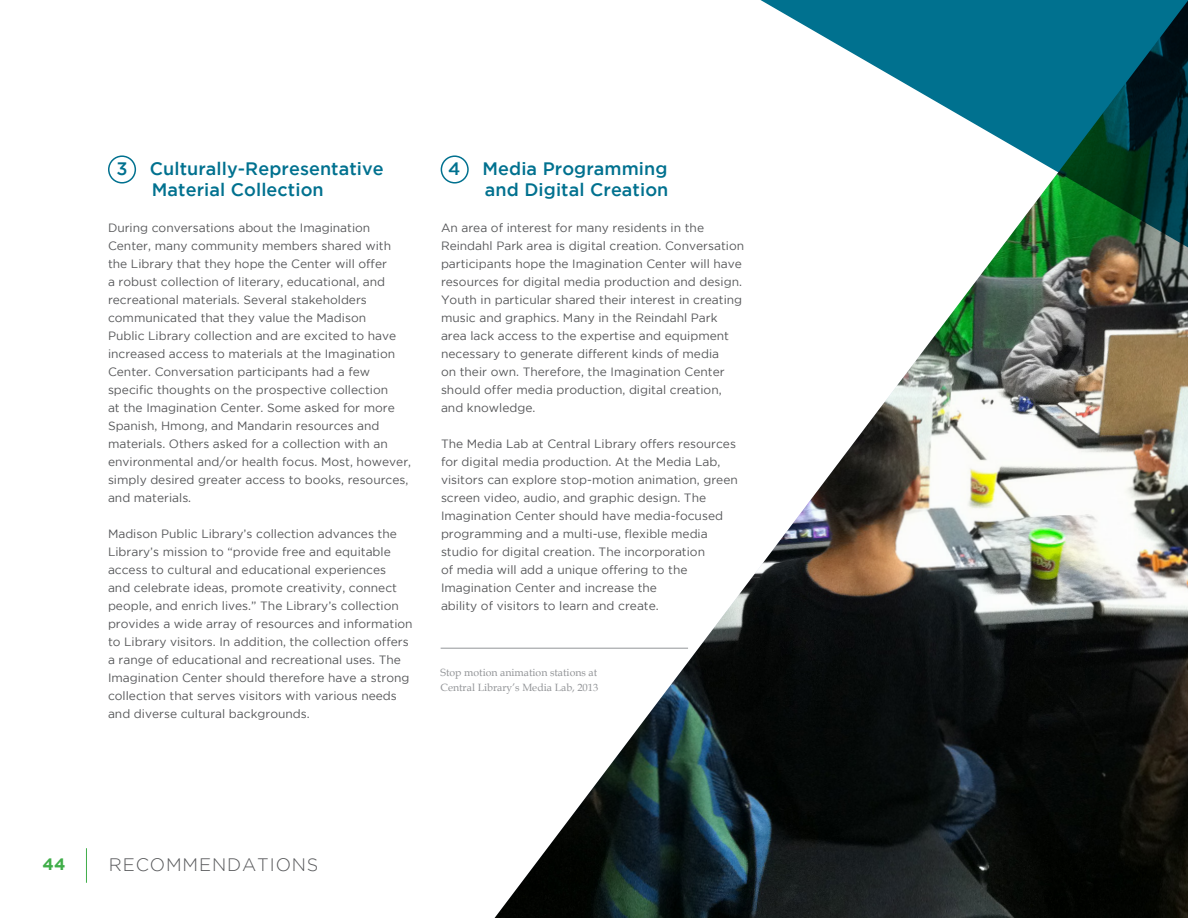
<style>
.page{position:relative;width:1188px;height:918px;background:#fff}
.page>*{position:absolute;margin:0;border:0;box-sizing:border-box;transform-origin:0 0}
.Body{font:500 18px/21px "Gotham";letter-spacing:.005em;color:#00718f}
.t1{font:300 18px "Gotham";letter-spacing:.05em;color:#57585a}
.t2{font:700 16.5px "Gotham";color:#40ae49}
.Body-2{font:12px/18px "Gotham";color:#57585a}
.t3{font:10.5px/15px "Book Antiqua";color:#939598}
</style>
<div class="page">
<div style="left:441px;top:155px;width:28px;height:29px;border:2px solid #00718f;border-radius:50%"></div>
<div style="left:108px;top:155px;width:28px;height:29px;border:2px solid #00718f;border-radius:50%"></div>
<hr style="left:86px;top:848px;width:1px;height:35px;background:#40ae49">
<img style="left:495px;top:247px;width:693px;height:671px">
<svg style="left:760px;top:0;width:428px;height:247px"></svg>
<hr style="left:441px;top:648px;width:247px;height:1px;background:#939598">
<p class="Body" style="left:152px;top:158px;width:233px;text-indent:-35px">3 Culturally-Representative<br>Material Collection</p>
<p class="Body-2" style="left:108px;top:219px;width:305px">During conversations about the Imagination Center, many community members shared with the Library that they hope the Center will offer<br>a robust collection of literary, educational, and recreational materials. Several stakeholders communicated that they value the Madison<br>Public Library collection and are excited to have increased access to materials at the Imagination Center. Conversation participants had a few specific thoughts on the prospective collection<br>at the Imagination Center. Some asked for more Spanish, Hmong, and Mandarin resources and materials. Others asked for a collection with an environmental and/or health focus. Most, however, simply desired greater access to books, resources, and materials.</p>
<p class="Body-2" style="left:108px;top:525px;width:306px">Madison Public Library’s collection advances the Library’s mission to “provide free and equitable access to cultural and educational experiences<br>and celebrate ideas, promote creativity, connect people, and enrich lives.” The Library’s collection provides a wide array of resources and information to Library visitors. In addition, the collection offers a range of educational and recreational uses. The Imagination Center should therefore have a strong collection that serves visitors with various needs and diverse cultural backgrounds.</p>
<p class="Body" style="left:448px;top:158px;width:222px;text-align:right">4 Media Programming and Digital Creation</p>
<p class="Body-2" style="left:441px;top:219px;width:305px">An area of interest for many residents in the Reindahl Park area is digital creation. Conversation participants hope the Imagination Center will have resources for digital media production and design.<br>Youth in particular shared their interest in creating music and graphics. Many in the Reindahl Park area lack access to the expertise and equipment necessary to generate different kinds of media<br>on their own. Therefore, the Imagination Center should offer media production, digital creation, and knowledge.</p>
<p class="Body-2" style="left:441px;top:435px;width:298px">The Media Lab at Central Library offers resources for digital media production. At the Media Lab, visitors can explore stop-motion animation, green screen video, audio, and graphic design. The Imagination Center should have media-focused programming and a multi-use, flexible media studio for digital creation. The incorporation<br>of media will add a unique offering to the Imagination Center and increase the<br>ability of visitors to learn and create.</p>
<p class="t3" style="left:441px;top:665px;width:159px">Stop motion animation stations at<br>Central Library’s Media Lab, 2013</p>
<p class="t2" style="left:43px;top:855px;width:24px">44</p>
<p class="t1" style="left:109px;top:854px;width:211px">RECOMMENDATIONS</p>
</div>
